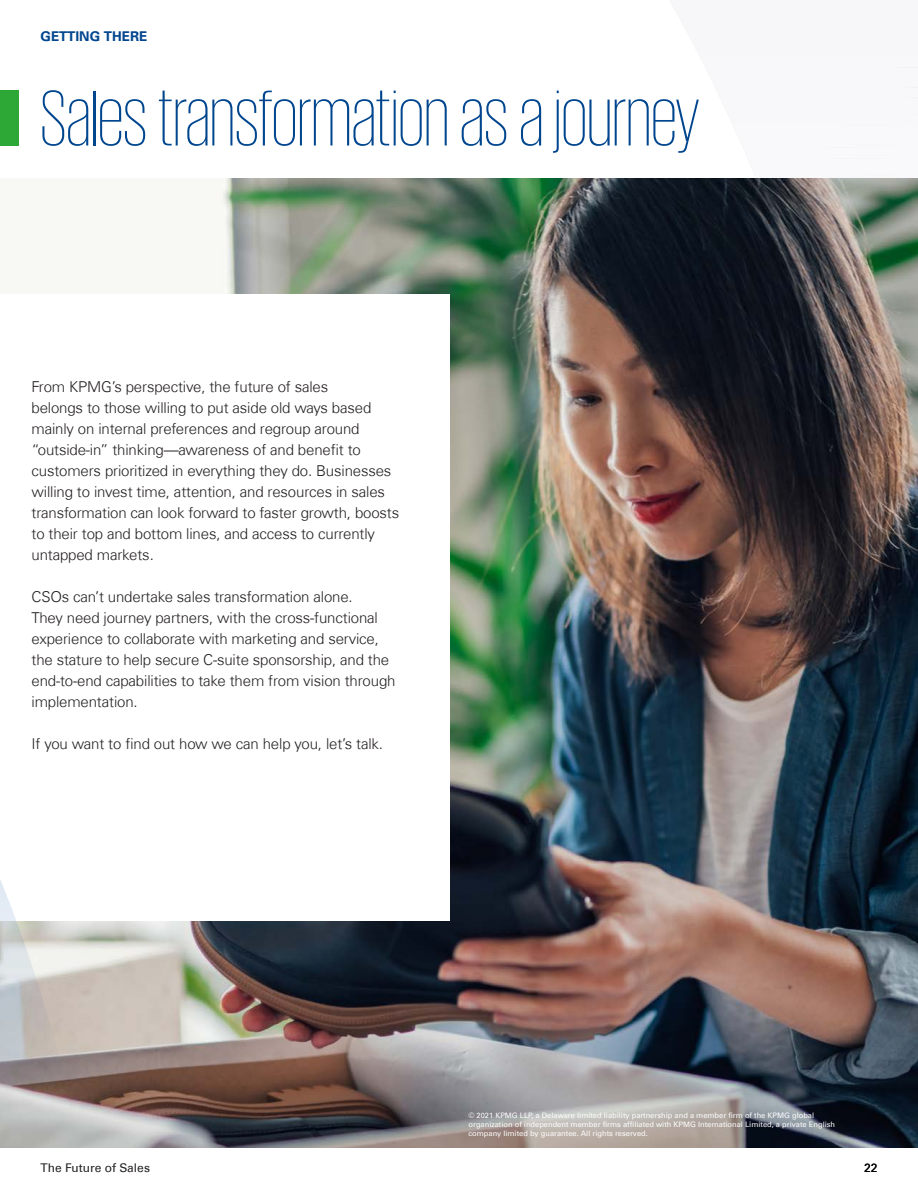
<style>
.page{position:relative;width:918px;height:1188px;background:#fff}
.page>*{position:absolute;margin:0;border:0;box-sizing:border-box;transform-origin:0 0}
.t1{font:200 81px "KPMG";color:#00468f}
.t2{font:300 15px/21px "Universfor KPMG";letter-spacing:-.01em;color:#231f20}
.t3{font:700 13.5px "Universfor KPMG";color:#00468f}
.t4{font:12px "Universfor KPMG";color:#231f20}
.t5{font:12px "Universfor KPMG";color:#000}
.t6{font:7.5px/9px "Universfor KPMG";color:#fff}
</style>
<div class="page">
<img style="left:0;top:178px;width:918px;height:970px">
<div style="left:0;top:294px;width:450px;height:626px;background:#fff"></div>
<svg style="left:0;top:879px;width:154px;height:269px;background:#c6c0bd"></svg>
<div style="left:0;top:90px;width:18px;height:56px;background:#2da736"></div>
<p class="t3" style="left:40px;top:28px;width:108px">GETTING THERE</p>
<h1 class="t1" style="left:40px;top:80px;width:660px">Sales transformation as a journey</h1>
<p class="t2" style="left:32px;top:376px;width:369px">From KPMG’s perspective, the future of sales<br>belongs to those willing to put aside old ways based mainly on internal preferences and regroup around “outside-in” thinking—awareness of and benefit to customers prioritized in everything they do. Businesses willing to invest time, attention, and resources in sales transformation can look forward to faster growth, boosts to their top and bottom lines, and access to currently untapped markets.</p>
<p class="t2" style="left:32px;top:586px;width:366px">CSOs can’t undertake sales transformation alone.<br>They need journey partners, with the cross-functional experience to collaborate with marketing and service, the stature to help secure C-suite sponsorship, and the end-to-end capabilities to take them from vision through implementation.</p>
<p class="t2" style="left:32px;top:733px;width:353px">If you want to find out how we can help you, let’s talk.</p>
<p class="t4" style="left:40px;top:1160px;width:111px">The Future of Sales</p>
<p class="t6" style="left:469px;top:1111px;width:368px">© 2021 KPMG LLP, a Delaware limited liability partnership and a member firm of the KPMG global organization of independent member firms affiliated with KPMG International Limited, a private English company limited by guarantee. All rights reserved.</p>
<p class="t5" style="left:864px;top:1160px;width:15px">22</p>
</div>
